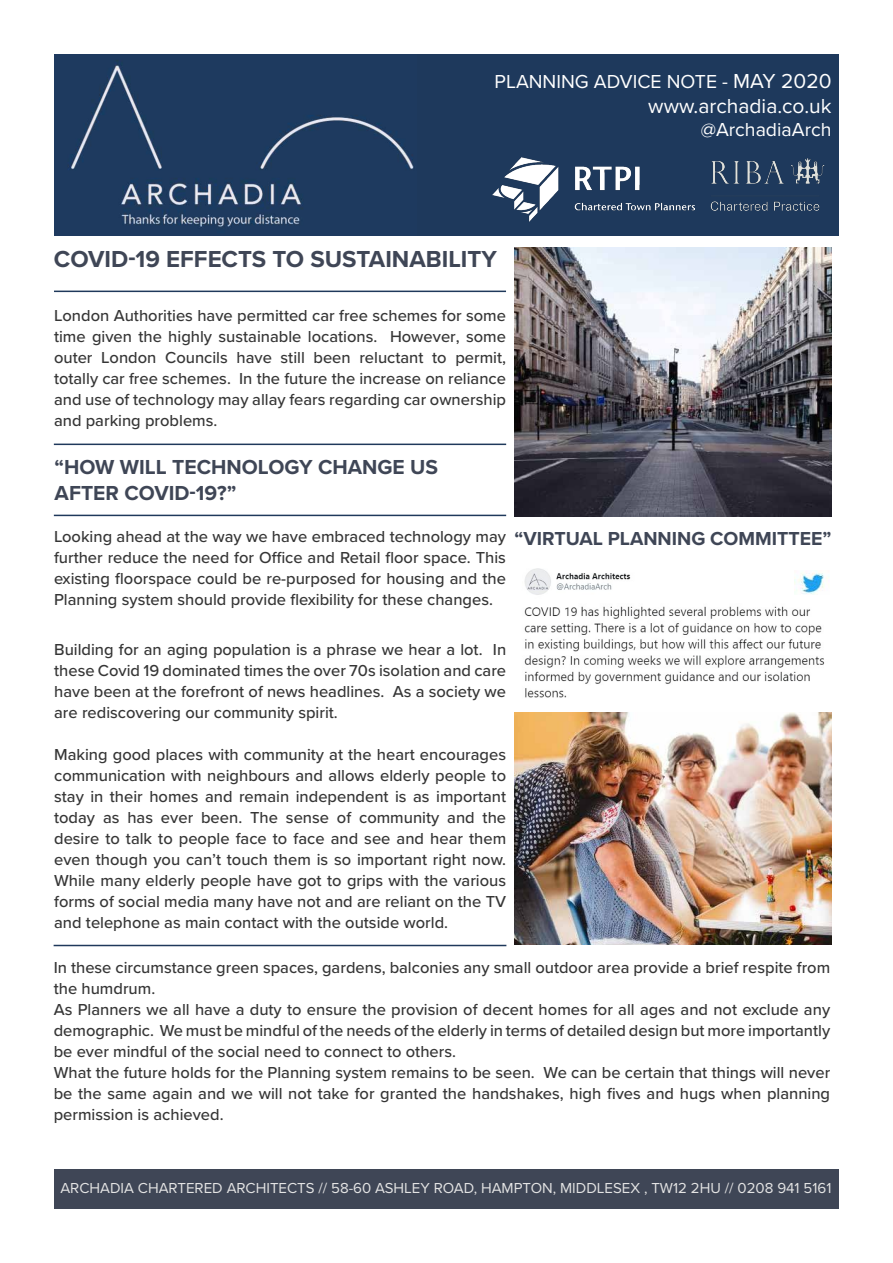
<style>
.page{position:relative;width:893px;height:1263px;background:#fff}
.page>*{position:absolute;margin:0;border:0;box-sizing:border-box;transform-origin:0 0}
.t1{font:700 24px "Proxima Nova";color:#3f4656}
.t2{font:700 21px/25.2px "Proxima Nova";color:#3f4656}
.t3{font:21px "Proxima Nova";color:#fff}
.t4{font:19.5px "Proxima Nova";color:#fff}
.t5{font:700 19.5px "Proxima Nova";color:#3f4656}
.t6{font:500 16.5px/21px "Proxima Nova";color:#363636;text-align:justify}
.t7{font:15px "Proxima Nova";color:#e4e4e4}
.s1{font-size:21px}
</style>
<div class="page">
<div style="left:54px;top:54px;width:785px;height:181px;background:#1e395c"></div>
<img style="left:68px;top:60px;width:346px;height:167px">
<img style="left:710px;top:158px;width:115px;height:53px">
<img style="left:492px;top:158px;width:202px;height:63px">
<img style="left:514px;top:248px;width:317px;height:268px">
<hr style="left:54px;top:515px;width:452px;height:1px;background:#1f395b">
<hr style="left:54px;top:291px;width:452px;height:1px;background:#1f395b">
<hr style="left:54px;top:444px;width:452px;height:1px;background:#1f395b">
<hr style="left:54px;top:945px;width:452px;height:1px;background:#1f395b">
<img style="left:514px;top:712px;width:317px;height:233px">
<div style="left:54px;top:1169px;width:785px;height:40px;background:#3f4656"></div>
<img style="left:524px;top:568px;width:301px;height:130px">
<div style="left:802px;top:566px;width:29px;height:18px;background:#fff"></div>
<img style="left:795px;top:570px;width:33px;height:25px">
<p class="t4" style="left:495px;top:67px;width:338px">PLANNING ADVICE NOTE - <span class="s1">MAY 2020</span></p>
<p class="t3" style="left:648px;top:90px;width:185px">www.archadia.co.uk</p>
<p class="t4" style="left:701px;top:115px;width:132px">@ArchadiaArch</p>
<h1 class="t1" style="left:54px;top:241px;width:445px">COVID-19 EFFECTS TO SUSTAINABILITY</h1>
<p class="t6" style="left:54px;top:304px;width:454px">London Authorities have permitted car free schemes for some time given the highly sustainable locations. However, some outer London Councils have still been reluctant to permit, totally car free schemes. In the future the increase on reliance and use of technology may allay fears regarding car ownership and parking problems.</p>
<p class="t2" style="left:55px;top:454px;width:385px">“HOW WILL TECHNOLOGY CHANGE US<br>AFTER COVID-19?”</p>
<p class="t6" style="left:54px;top:526px;width:454px">Looking ahead at the way we have embraced technology may further reduce the need for Office and Retail floor space. This existing floorspace could be re-purposed for housing and the Planning system should provide flexibility for these changes.</p>
<p class="t6" style="left:54px;top:638px;width:454px">Building for an aging population is a phrase we hear a lot. In these Covid 19 dominated times the over 70s isolation and care have been at the forefront of news headlines. As a society we are rediscovering our community spirit.</p>
<p class="t6" style="left:54px;top:743px;width:454px">Making good places with community at the heart encourages communication with neighbours and allows elderly people to stay in their homes and remain independent is as important today as has ever been. The sense of community and the desire to talk to people face to face and see and hear them even though you can’t touch them is so important right now.<br>While many elderly people have got to grips with the various forms of social media many have not and are reliant on the TV and telephone as main contact with the outside world.</p>
<p class="t5" style="left:514px;top:524px;width:318px">“VIRTUAL PLANNING COMMITTEE”</p>
<p class="t6" style="left:54px;top:956px;width:778px;text-align:left">In these circumstance green spaces, gardens, balconies any small outdoor area provide a brief respite from the humdrum.<br>As Planners we all have a duty to ensure the provision of decent homes for all ages and not exclude any demographic. We must be mindful of the needs of the elderly in terms of detailed design but more importantly be ever mindful of the social need to connect to others.<br>What the future holds for the Planning system remains to be seen. We can be certain that things will never be the same again and we will not take for granted the handshakes, high fives and hugs when planning permission is achieved.</p>
<p class="t7" style="left:60px;top:1177px;width:772px">ARCHADIA CHARTERED ARCHITECTS // 58-60 ASHLEY ROAD, HAMPTON, MIDDLESEX , TW12 2HU // 0208 941 5161</p>
</div>
